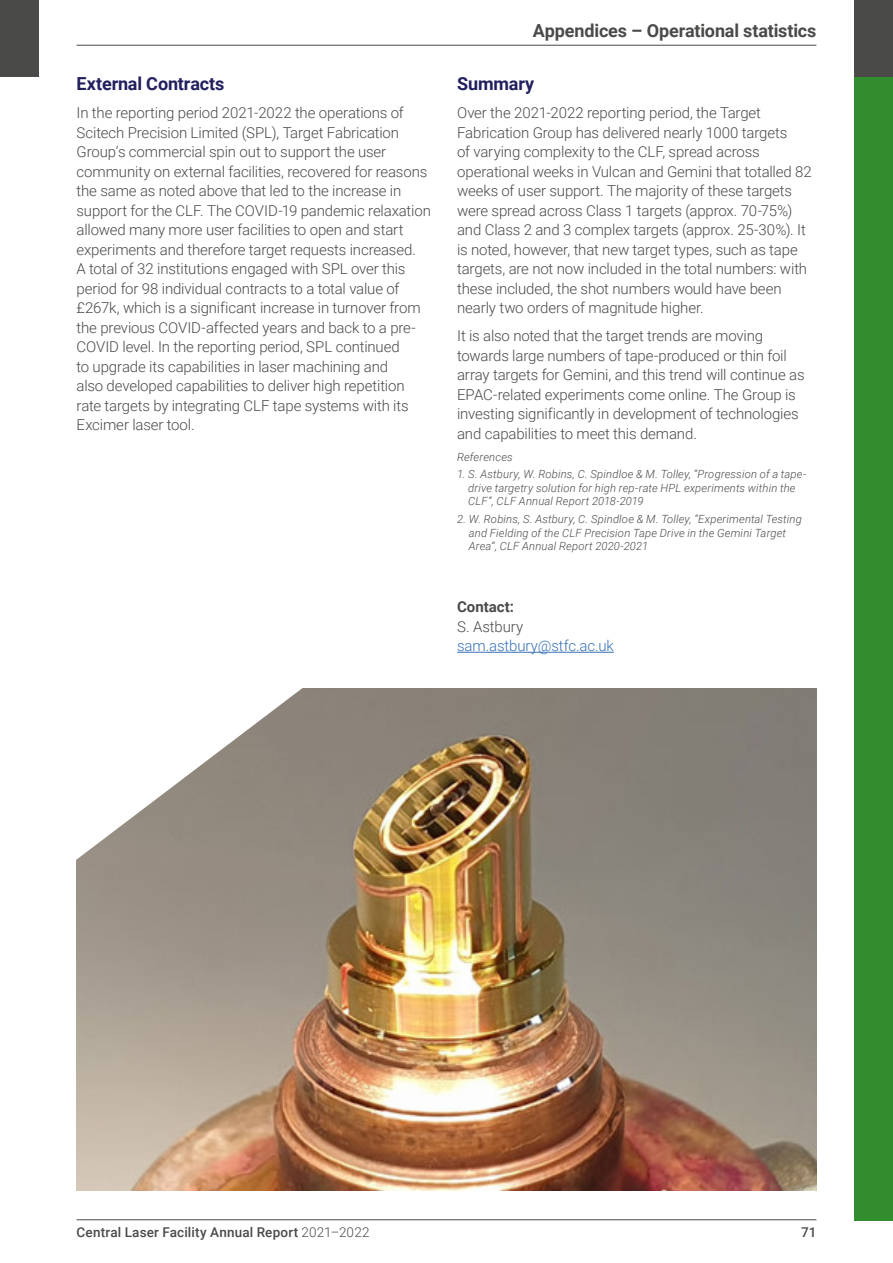
<style>
.page{position:relative;width:893px;height:1263px;background:#fff}
.page>*{position:absolute;margin:0;border:0;box-sizing:border-box;transform-origin:0 0}
.t1{font:700 18px "Roboto";letter-spacing:-.01em;color:#4a4a49}
.t2{font:700 18px "Roboto";letter-spacing:-.005em;color:#211f5e}
.H4_Body_copy{font:300 15px/19.5px "Roboto";letter-spacing:-.01em;color:#4a4a49}
.H4_Body_copy-2{font:300 15px/19.5px "Roboto";letter-spacing:-.01em;color:#3671b8}
.H4_Body_copy-3{font:700 15px "Roboto";color:#4a4a49}
.t3{font:500 13.5px "Roboto";letter-spacing:.015em;color:#4a4a49}
.H5_Article_caption{font:italic 300 11.25px/13.5px "Roboto";letter-spacing:.015em;color:#4a4a49}
.s1{color:#4a4a49}
.s2{font-weight:300}
</style>
<div class="page">
<hr style="left:77px;top:1219px;width:739px;height:1px;background:#4a4a49">
<hr style="left:77px;top:45px;width:739px;height:1px;background:#4a4a49">
<div style="left:0;top:0;width:38px;height:77px;background:#4a4a49"></div>
<div style="left:855px;top:0;width:38px;height:77px;background:#4a4a49"></div>
<hr style="left:457px;top:652px;width:157px;height:1px;background:#3671b8">
<div style="left:855px;top:77px;width:38px;height:1143px;background:#328d2e"></div>
<img style="left:77px;top:689px;width:739px;height:502px">
<svg style="left:76px;top:688px;width:270px;height:220px;fill:#968d82"></svg>
<h3 class="t2" style="left:77px;top:71px;width:149px">External Contracts</h3>
<p class="H4_Body_copy" style="left:77px;top:102px;width:356px">In the reporting period 2021-2022 the operations of Scitech Precision Limited (SPL), Target Fabrication Group’s commercial spin out to support the user community on external facilities, recovered for reasons the same as noted above that led to the increase in support for the CLF. The COVID-19 pandemic relaxation allowed many more user facilities to open and start experiments and therefore target requests increased.<br>A total of 32 institutions engaged with SPL over this period for 98 individual contracts to a total value of £267k, which is a significant increase in turnover from the previous COVID-affected years and back to a pre-COVID level. In the reporting period, SPL continued<br>to upgrade its capabilities in laser machining and<br>also developed capabilities to deliver high repetition rate targets by integrating CLF tape systems with its Excimer laser tool.</p>
<p class="t1" style="left:533px;top:18px;width:285px">Appendices – Operational statistics</p>
<h3 class="t2" style="left:457px;top:71px;width:79px">Summary</h3>
<p class="H4_Body_copy" style="left:457px;top:102px;width:356px">Over the 2021-2022 reporting period, the Target Fabrication Group has delivered nearly 1000 targets<br>of varying complexity to the CLF, spread across operational weeks in Vulcan and Gemini that totalled 82 weeks of user support. The majority of these targets were spread across Class 1 targets (approx. 70-75%) and Class 2 and 3 complex targets (approx. 25-30%). It is noted, however, that new target types, such as tape targets, are not now included in the total numbers: with these included, the shot numbers would have been nearly two orders of magnitude higher.</p>
<p class="H4_Body_copy" style="left:457px;top:325px;width:349px">It is also noted that the target trends are moving towards large numbers of tape-produced or thin foil array targets for Gemini, and this trend will continue as EPAC-related experiments come online. The Group is investing significantly in development of technologies and capabilities to meet this demand.</p>
<p class="H5_Article_caption" style="left:457px;top:449px;width:57px">References</p>
<p class="H5_Article_caption" style="left:468px;top:467px;width:340px;text-indent:-11px">1. S. Astbury, W. Robins, C. Spindloe &amp; M. Tolley, “Progression of a tape&shy;drive targetry solution for high rep-rate HPL experiments within the<br>CLF”, CLF Annual Report 2018-2019</p>
<p class="H5_Article_caption" style="left:469px;top:512px;width:334px;text-indent:-12px">2. W. Robins, S. Astbury, C. Spindloe &amp; M. Tolley, “Experimental Testing and Fielding of the CLF Precision Tape Drive in the Gemini Target<br>Area”, CLF Annual Report 2020-2021</p>
<p class="H4_Body_copy-3" style="left:457px;top:596px;width:58px">Contact:</p>
<p class="H4_Body_copy-2" style="left:457px;top:616px;width:158px"><span class="s1">S. Astbury </span>sam.astbury@stfc.ac.uk</p>
<p class="t3" style="left:77px;top:1223px;width:295px">Central Laser Facility Annual Report <span class="s2">2021–2022</span></p>
<p class="t3" style="left:801px;top:1223px;width:17px">71</p>
</div>
